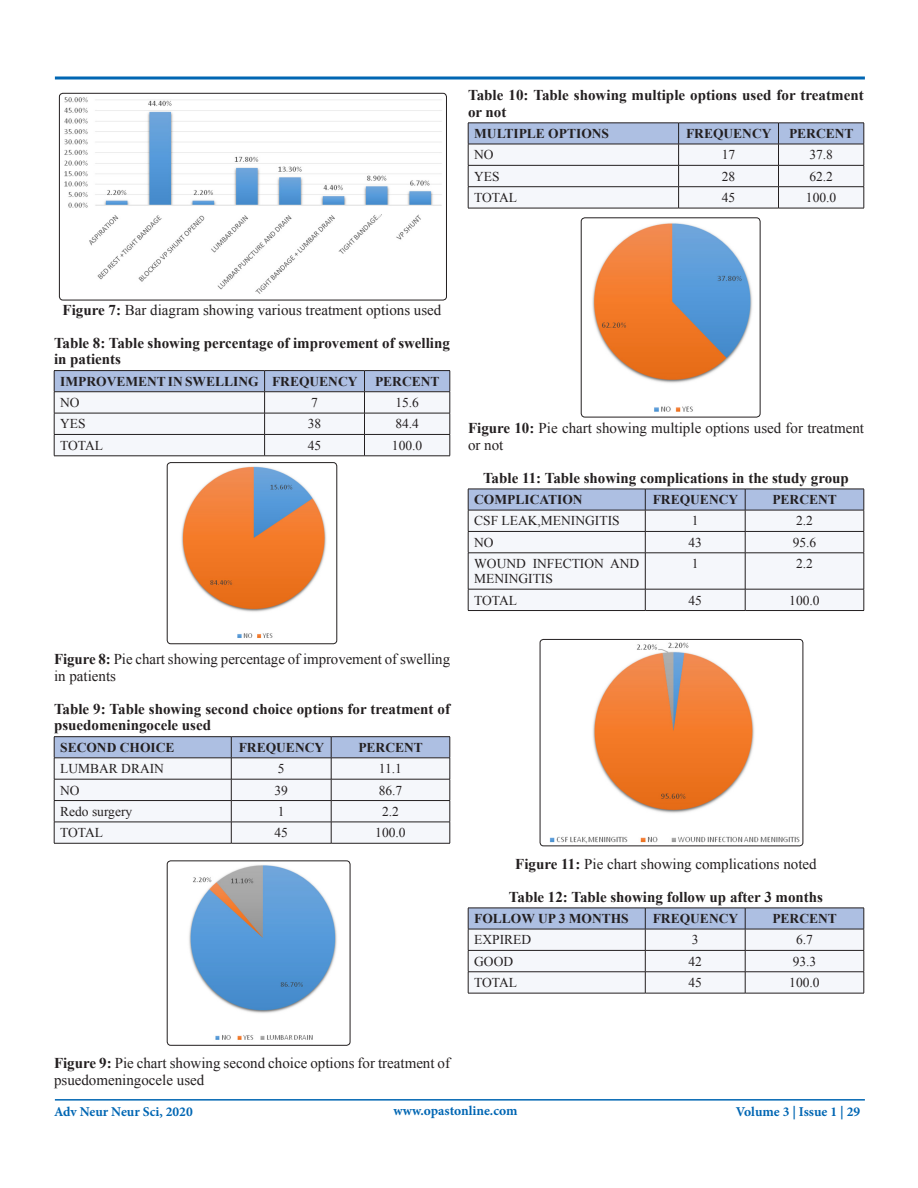
<style>
.page{position:relative;width:918px;height:1188px;background:#fff}
.page>*{position:absolute;margin:0;border:0;box-sizing:border-box;transform-origin:0 0}
.t1{font:15px/16.5px "Times New Roman";color:#231f20}
.t2{font:700 15px/16.5px "Times New Roman";color:#231f20}
.t3{font:13.5px/15px "Times New Roman";color:#231f20}
.t4{font:700 13.5px "Times New Roman";color:#231f20}
.t5{font:700 13.5px "Minion Pro";color:#0166b3}
.s1{font-weight:700}
</style>
<div class="page">
<hr style="left:55px;top:1099px;width:810px;height:2px;background:#0166b3">
<svg style="left:54px;top:76px;width:811px;height:4px;background:#408cc5"></svg>
<hr style="left:54px;top:370px;width:211px;height:1px;background:#231f20">
<hr style="left:265px;top:370px;width:99px;height:1px;background:#231f20">
<hr style="left:364px;top:370px;width:86px;height:1px;background:#231f20">
<svg style="left:54px;top:371px;width:397px;height:85px"></svg>
<hr style="left:54px;top:456px;width:211px;height:1px;background:#231f20">
<hr style="left:265px;top:456px;width:99px;height:1px;background:#231f20">
<hr style="left:364px;top:456px;width:86px;height:1px;background:#231f20">
<hr style="left:54px;top:736px;width:177px;height:1px;background:#231f20">
<hr style="left:231px;top:736px;width:100px;height:1px;background:#231f20">
<hr style="left:331px;top:736px;width:119px;height:1px;background:#231f20">
<svg style="left:54px;top:737px;width:397px;height:106px"></svg>
<hr style="left:54px;top:843px;width:177px;height:1px;background:#231f20">
<hr style="left:231px;top:843px;width:100px;height:1px;background:#231f20">
<hr style="left:331px;top:843px;width:119px;height:1px;background:#231f20">
<svg style="left:468px;top:123px;width:397px;height:85px"></svg>
<hr style="left:468px;top:208px;width:211px;height:1px;background:#231f20">
<hr style="left:679px;top:208px;width:99px;height:1px;background:#231f20">
<hr style="left:778px;top:208px;width:86px;height:1px;background:#231f20">
<svg style="left:468px;top:489px;width:397px;height:122px"></svg>
<hr style="left:468px;top:610px;width:177px;height:1px;background:#231f20">
<hr style="left:645px;top:610px;width:100px;height:1px;background:#231f20">
<hr style="left:745px;top:610px;width:119px;height:1px;background:#231f20">
<svg style="left:468px;top:908px;width:397px;height:85px"></svg>
<hr style="left:468px;top:993px;width:177px;height:1px;background:#231f20">
<hr style="left:645px;top:993px;width:100px;height:1px;background:#231f20">
<hr style="left:745px;top:993px;width:119px;height:1px;background:#231f20">
<img style="left:59px;top:93px;width:387px;height:207px">
<div style="left:59px;top:93px;width:388px;height:207px;border:1px solid #231f20;border-radius:4px"></div>
<img style="left:167px;top:463px;width:170px;height:181px">
<div style="left:167px;top:462px;width:170px;height:182px;border:1px solid #231f20;border-radius:4px"></div>
<img style="left:167px;top:861px;width:183px;height:184px">
<div style="left:167px;top:861px;width:183px;height:184px;border:1px solid #231f20;border-radius:4px"></div>
<img style="left:581px;top:218px;width:179px;height:199px">
<div style="left:581px;top:218px;width:179px;height:199px;border:1px solid #231f20;border-radius:4px"></div>
<img style="left:540px;top:639px;width:263px;height:207px">
<div style="left:540px;top:639px;width:263px;height:207px;border:1px solid #231f20;border-radius:3px"></div>
<p class="t2" style="left:468px;top:87px;width:397px">Table 10: Table showing multiple options used for treatment or not</p>
<p class="t4" style="left:474px;top:124px;width:136px">MULTIPLE OPTIONS</p>
<p class="t4" style="left:686px;top:124px;width:87px">FREQUENCY</p>
<p class="t4" style="left:789px;top:124px;width:66px">PERCENT</p>
<p class="t3" style="left:474px;top:147px;width:21px">NO</p>
<p class="t3" style="left:722px;top:147px;width:15px">17</p>
<p class="t3" style="left:809px;top:147px;width:25px">37.8</p>
<p class="t3" style="left:474px;top:168px;width:27px">YES</p>
<p class="t3" style="left:722px;top:168px;width:15px">28</p>
<p class="t3" style="left:809px;top:168px;width:25px">62.2</p>
<p class="t3" style="left:474px;top:190px;width:44px">TOTAL</p>
<p class="t3" style="left:722px;top:190px;width:15px">45</p>
<p class="t3" style="left:806px;top:190px;width:32px">100.0</p>
<p class="t1" style="left:63px;top:301px;width:380px"><span class="s1">Figure 7:</span> Bar diagram showing various treatment options used</p>
<p class="t2" style="left:54px;top:334px;width:398px">Table 8: Table showing percentage of improvement of swelling in patients</p>
<p class="t4" style="left:60px;top:372px;width:200px">IMPROVEMENT IN SWELLING</p>
<p class="t4" style="left:272px;top:372px;width:87px">FREQUENCY</p>
<p class="t4" style="left:375px;top:372px;width:66px">PERCENT</p>
<p class="t3" style="left:60px;top:395px;width:21px">NO</p>
<p class="t3" style="left:311px;top:395px;width:8px">7</p>
<p class="t3" style="left:395px;top:395px;width:25px">15.6</p>
<p class="t3" style="left:60px;top:416px;width:27px">YES</p>
<p class="t3" style="left:308px;top:416px;width:15px">38</p>
<p class="t3" style="left:395px;top:416px;width:25px">84.4</p>
<p class="t3" style="left:60px;top:438px;width:44px">TOTAL</p>
<p class="t3" style="left:308px;top:438px;width:15px">45</p>
<p class="t3" style="left:392px;top:438px;width:32px">100.0</p>
<p class="t1" style="left:468px;top:420px;width:398px"><span class="s1">Figure 10:</span> Pie chart showing multiple options used for treatment or not</p>
<p class="t2" style="left:483px;top:469px;width:367px">Table 11: Table showing complications in the study group</p>
<p class="t4" style="left:474px;top:490px;width:110px">COMPLICATION</p>
<p class="t4" style="left:653px;top:490px;width:87px">FREQUENCY</p>
<p class="t4" style="left:772px;top:490px;width:66px">PERCENT</p>
<p class="t3" style="left:474px;top:513px;width:147px">CSF LEAK,MENINGITIS</p>
<p class="t3" style="left:692px;top:513px;width:8px">1</p>
<p class="t3" style="left:796px;top:513px;width:18px">2.2</p>
<p class="t3" style="left:474px;top:535px;width:21px">NO</p>
<p class="t3" style="left:688px;top:535px;width:15px">43</p>
<p class="t3" style="left:793px;top:535px;width:25px">95.6</p>
<p class="t3" style="left:474px;top:556px;width:167px">WOUND INFECTION AND<br>MENINGITIS</p>
<p class="t3" style="left:692px;top:556px;width:8px">1</p>
<p class="t3" style="left:796px;top:556px;width:18px">2.2</p>
<p class="t3" style="left:474px;top:592px;width:44px">TOTAL</p>
<p class="t3" style="left:688px;top:592px;width:15px">45</p>
<p class="t3" style="left:789px;top:592px;width:32px">100.0</p>
<p class="t1" style="left:54px;top:651px;width:398px"><span class="s1">Figure 8:</span> Pie chart showing percentage of improvement of swelling in patients</p>
<p class="t2" style="left:54px;top:700px;width:398px">Table 9: Table showing second choice options for treatment of psuedomeningocele used</p>
<p class="t4" style="left:60px;top:738px;width:116px">SECOND CHOICE</p>
<p class="t4" style="left:239px;top:738px;width:87px">FREQUENCY</p>
<p class="t4" style="left:358px;top:738px;width:66px">PERCENT</p>
<p class="t3" style="left:60px;top:761px;width:105px">LUMBAR DRAIN</p>
<p class="t3" style="left:278px;top:761px;width:8px">5</p>
<p class="t3" style="left:379px;top:761px;width:25px">11.1</p>
<p class="t3" style="left:60px;top:782px;width:21px">NO</p>
<p class="t3" style="left:274px;top:782px;width:15px">39</p>
<p class="t3" style="left:379px;top:782px;width:25px">86.7</p>
<p class="t3" style="left:60px;top:804px;width:74px">Redo surgery</p>
<p class="t3" style="left:278px;top:804px;width:8px">1</p>
<p class="t3" style="left:382px;top:804px;width:18px">2.2</p>
<p class="t3" style="left:60px;top:825px;width:44px">TOTAL</p>
<p class="t3" style="left:274px;top:825px;width:15px">45</p>
<p class="t3" style="left:375px;top:825px;width:32px">100.0</p>
<p class="t1" style="left:515px;top:855px;width:303px"><span class="s1">Figure 11:</span> Pie chart showing complications noted</p>
<p class="t2" style="left:509px;top:888px;width:316px">Table 12: Table showing follow up after 3 months</p>
<p class="t4" style="left:474px;top:909px;width:156px">FOLLOW UP 3 MONTHS</p>
<p class="t4" style="left:653px;top:909px;width:87px">FREQUENCY</p>
<p class="t4" style="left:772px;top:909px;width:66px">PERCENT</p>
<p class="t3" style="left:474px;top:932px;width:58px">EXPIRED</p>
<p class="t3" style="left:692px;top:932px;width:8px">3</p>
<p class="t3" style="left:796px;top:932px;width:18px">6.7</p>
<p class="t3" style="left:474px;top:954px;width:40px">GOOD</p>
<p class="t3" style="left:688px;top:954px;width:15px">42</p>
<p class="t3" style="left:793px;top:954px;width:25px">93.3</p>
<p class="t3" style="left:474px;top:975px;width:44px">TOTAL</p>
<p class="t3" style="left:688px;top:975px;width:15px">45</p>
<p class="t3" style="left:789px;top:975px;width:32px">100.0</p>
<p class="t1" style="left:54px;top:1055px;width:398px"><span class="s1">Figure 9:</span> Pie chart showing second choice options for treatment of psuedomeningocele used</p>
<p class="t5" style="left:54px;top:1102px;width:140px">Adv Neur Neur Sci, 2020</p>
<p class="t5" style="left:393px;top:1102px;width:126px">www.opastonline.com</p>
<p class="t5" style="left:736px;top:1102px;width:126px">Volume 3 | Issue 1 | 29</p>
</div>
